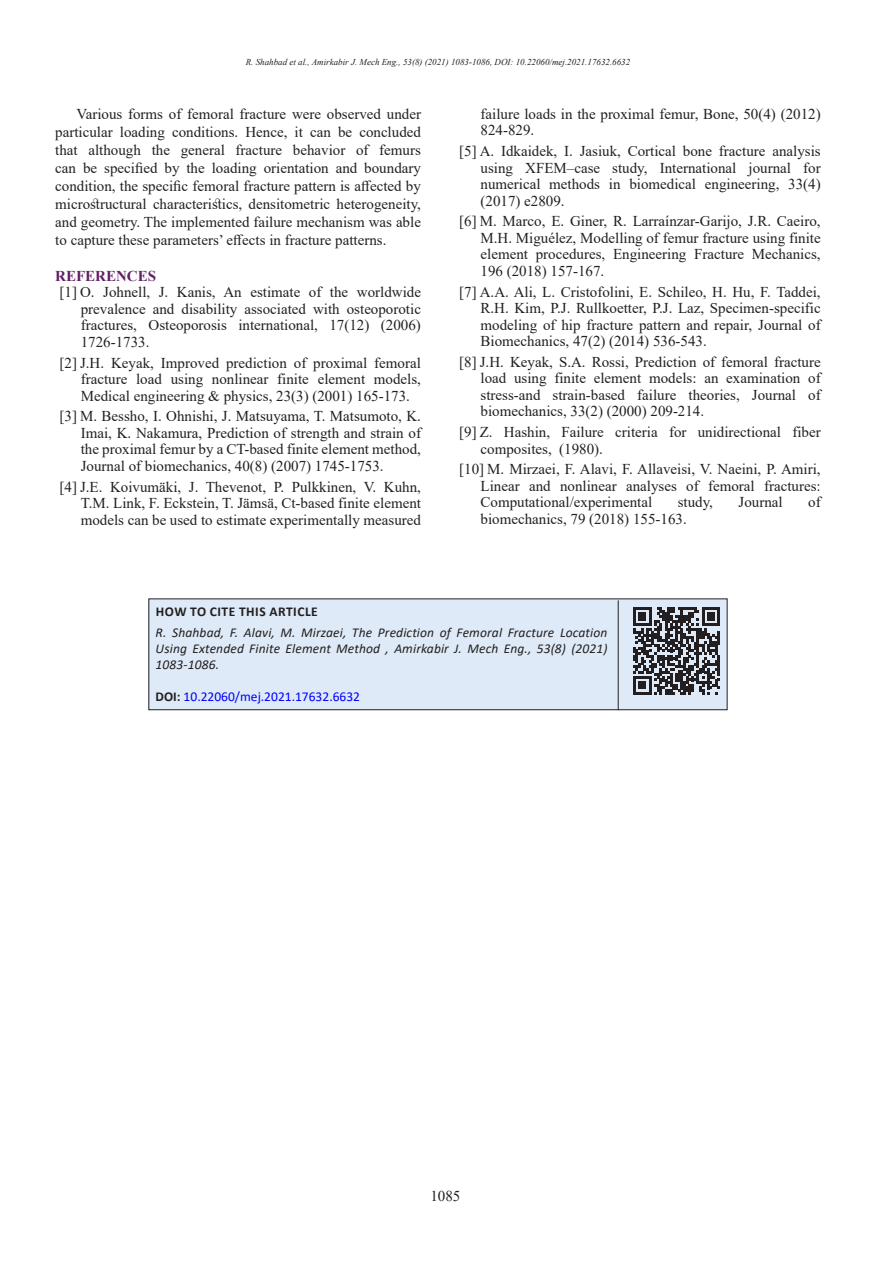
<style>
.page{position:relative;width:893px;height:1263px;background:#fff}
.page>*{position:absolute;margin:0;border:0;box-sizing:border-box;transform-origin:0 0}
.متن_اصلی_انگلیسی{font:15px/16.5px "Times New Roman";color:#231f20;text-align:justify}
.تیتر_1_انگلیسی{font:700 15px "Times New Roman";color:#632065}
.t1{font:italic 13.5px/16.2px "Calibri";letter-spacing:.01em;color:#231f20;text-align:justify}
.t2{font:13.5px "Calibri";color:#00f}
.t3{font:700 13.5px "Calibri";letter-spacing:.04em;color:#231f20}
.t4{font:italic 9px "Times New Roman";color:#231f20}
.s1{font-weight:700;color:#231f20}
</style>
<div class="page">
<div style="left:149px;top:599px;width:578px;height:111px;background:#deeaf7"></div>
<div style="left:148px;top:598px;width:580px;height:112px;border:1px solid #231f20"></div>
<hr style="left:618px;top:600px;width:1px;height:110px;background:#231f20">
<svg style="left:633px;top:607px;width:87px;height:87px"></svg>
<p class="t4" style="left:246px;top:56px;width:386px">R. Shahbad et al., Amirkabir J. Mech Eng., 53(8) (2021) 1083-1086, DOI: 10.22060/mej.2021.17632.6632</p>
<p class="متن_اصلی_انگلیسی" style="left:55px;top:104px;width:367px;line-height:18px;text-indent:21px">Various forms of femoral fracture were observed under particular loading conditions. Hence, it can be concluded that although the general fracture behavior of femurs can be specified by the loading orientation and boundary condition, the specific femoral fracture pattern is affected by microstructural characteristics, densitometric heterogeneity, and geometry. The implemented failure mechanism was able to capture these parameters’ effects in fracture patterns.</p>
<p class="تیتر_1_انگلیسی" style="left:55px;top:265px;width:102px">REFERENCES</p>
<p class="متن_اصلی_انگلیسی" style="left:81px;top:284px;width:342px;text-indent:-21px">[1] O. Johnell, J. Kanis, An estimate of the worldwide prevalence and disability associated with osteoporotic fractures, Osteoporosis international, 17(12) (2006)<br>1726-1733.</p>
<p class="متن_اصلی_انگلیسی" style="left:81px;top:354px;width:342px;text-indent:-21px">[2] J.H. Keyak, Improved prediction of proximal femoral fracture load using nonlinear finite element models, Medical engineering &amp; physics, 23(3) (2001) 165-173.</p>
<p class="متن_اصلی_انگلیسی" style="left:81px;top:408px;width:342px;text-indent:-21px">[3] M. Bessho, I. Ohnishi, J. Matsuyama, T. Matsumoto, K.<br>Imai, K. Nakamura, Prediction of strength and strain of the proximal femur by a CT-based finite element method, Journal of biomechanics, 40(8) (2007) 1745-1753.</p>
<p class="متن_اصلی_انگلیسی" style="left:81px;top:478px;width:342px;text-indent:-21px">[4] J.E. Koivumäki, J. Thevenot, P. Pulkkinen, V. Kuhn, T.M. Link, F. Eckstein, T. Jämsä, Ct-based finite element models can be used to estimate experimentally measured</p>
<p class="متن_اصلی_انگلیسی" style="left:480px;top:105px;width:342px">failure loads in the proximal femur, Bone, 50(4) (2012)<br>824-829.</p>
<p class="متن_اصلی_انگلیسی" style="left:480px;top:142px;width:342px;text-indent:-21px">[5] A. Idkaidek, I. Jasiuk, Cortical bone fracture analysis using XFEM–case study, International journal for numerical methods in biomedical engineering, 33(4) (2017) e2809.</p>
<p class="متن_اصلی_انگلیسی" style="left:480px;top:213px;width:342px;text-indent:-21px">[6] M. Marco, E. Giner, R. Larraínzar-Garijo, J.R. Caeiro, M.H. Miguélez, Modelling of femur fracture using finite element procedures, Engineering Fracture Mechanics, 196 (2018) 157-167.</p>
<p class="متن_اصلی_انگلیسی" style="left:480px;top:283px;width:342px;text-indent:-21px">[7] A.A. Ali, L. Cristofolini, E. Schileo, H. Hu, F. Taddei, R.H. Kim, P.J. Rullkoetter, P.J. Laz, Specimen-specific modeling of hip fracture pattern and repair, Journal of Biomechanics, 47(2) (2014) 536-543.</p>
<p class="متن_اصلی_انگلیسی" style="left:480px;top:353px;width:342px;text-indent:-21px">[8] J.H. Keyak, S.A. Rossi, Prediction of femoral fracture load using finite element models: an examination of stress-and strain-based failure theories, Journal of biomechanics, 33(2) (2000) 209-214.</p>
<p class="متن_اصلی_انگلیسی" style="left:480px;top:423px;width:342px;text-indent:-21px">[9] Z. Hashin, Failure criteria for unidirectional fiber composites, (1980).</p>
<p class="متن_اصلی_انگلیسی" style="left:480px;top:461px;width:342px;text-indent:-21px">[10] M. Mirzaei, F. Alavi, F. Allaveisi, V. Naeini, P. Amiri, Linear and nonlinear analyses of femoral fractures:<br>Computational/experimental</p>
<p class="متن_اصلی_انگلیسی" style="left:678px;top:494px;width:37px">study,</p>
<p class="متن_اصلی_انگلیسی" style="left:738px;top:494px;width:46px">Journal</p>
<p class="متن_اصلی_انگلیسی" style="left:808px;top:494px;width:14px">of</p>
<p class="متن_اصلی_انگلیسی" style="left:480px;top:510px;width:208px">biomechanics, 79 (2018) 155-163.</p>
<p class="t3" style="left:156px;top:602px;width:163px">HOW TO CITE THIS ARTICLE</p>
<p class="t1" style="left:156px;top:623px;width:453px">R. Shahbad, F. Alavi, M. Mirzaei, The Prediction of Femoral Fracture Location Using Extended Finite Element Method , Amirkabir J. Mech Eng., 53(8) (2021)<br>1083-1086.</p>
<p class="t2" style="left:156px;top:687px;width:206px"><span class="s1">DOI:</span> 10.22060/mej.2021.17632.6632</p>
<p class="متن_اصلی_انگلیسی" style="left:430px;top:1187px;width:31px">1085</p>
</div>
